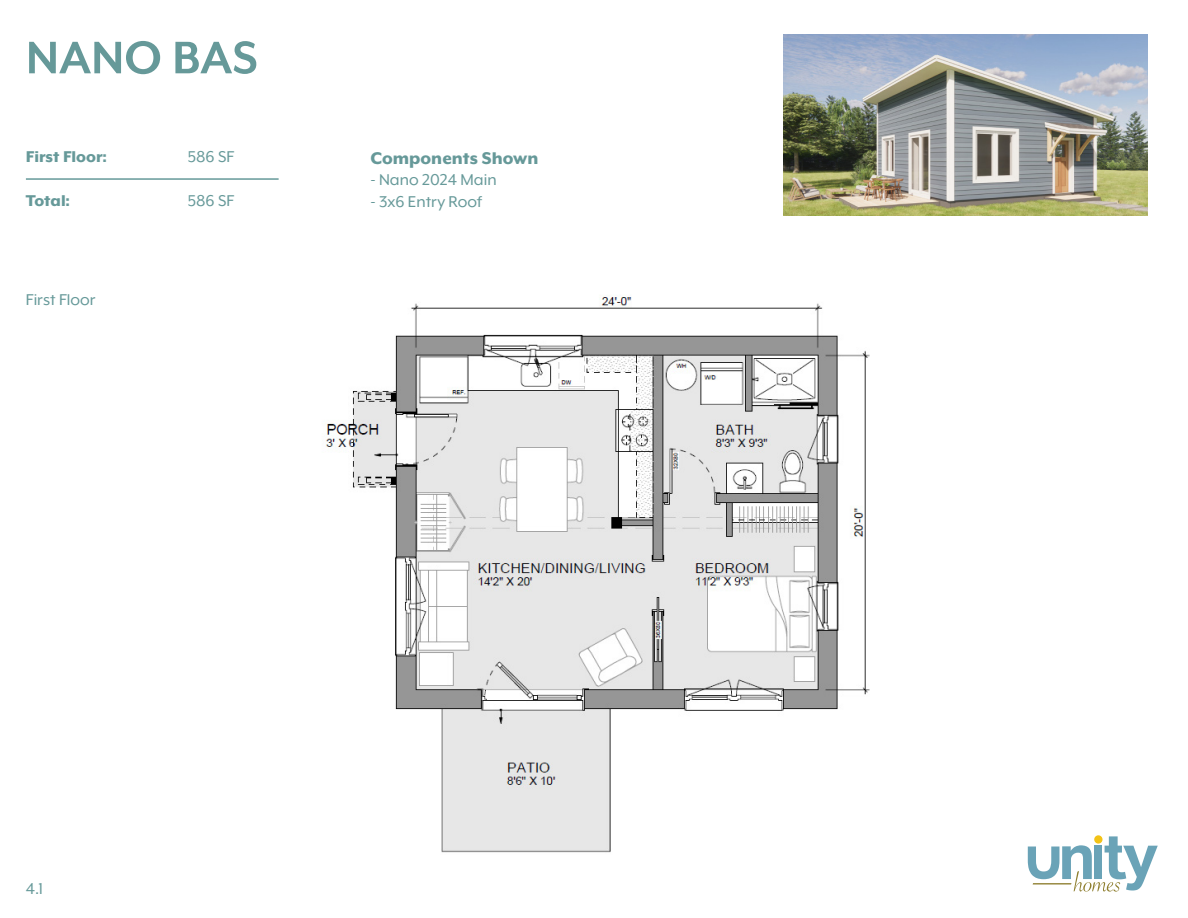
<style>
.page{position:relative;width:1188px;height:918px;background:#fff}
.page>*{position:absolute;margin:0;border:0;box-sizing:border-box;transform-origin:0 0}
.t1{font:700 52.5px "Mr Eaves XL Mod OT";color:#699}
.t2{font:800 19.5px "Mr Eaves XL Mod OT";color:#699}
.t3{font:18px "Mr Eaves XL Mod OT";color:#699}
.t4{font:800 18px "Mr Eaves XL Mod OT";color:#699}
</style>
<div class="page">
<img style="left:325px;top:295px;width:545px;height:558px">
<hr style="left:26px;top:178px;width:253px;height:2px;background:#699">
<img style="left:783px;top:35px;width:365px;height:181px">
<svg style="left:1028px;top:836px;width:130px;height:56px"></svg>
<hr style="left:1033px;top:883px;width:39px;height:1px;background:#8e7e2e">
<h1 class="t1" style="left:26px;top:28px;width:233px">NANO BAS</h1>
<p class="t4" style="left:26px;top:147px;width:83px">First Floor:</p>
<p class="t3" style="left:188px;top:147px;width:48px">586 SF</p>
<p class="t4" style="left:26px;top:190px;width:46px">Total:</p>
<p class="t3" style="left:188px;top:190px;width:48px">586 SF</p>
<p class="t3" style="left:26px;top:289px;width:71px">First Floor</p>
<p class="t2" style="left:370px;top:147px;width:170px">Components Shown</p>
<p class="t3" style="left:370px;top:170px;width:128px">- Nano 2024 Main</p>
<p class="t3" style="left:370px;top:192px;width:113px">- 3x6 Entry Roof</p>
<p class="t3" style="left:26px;top:878px;width:19px">4.1</p>
</div>
